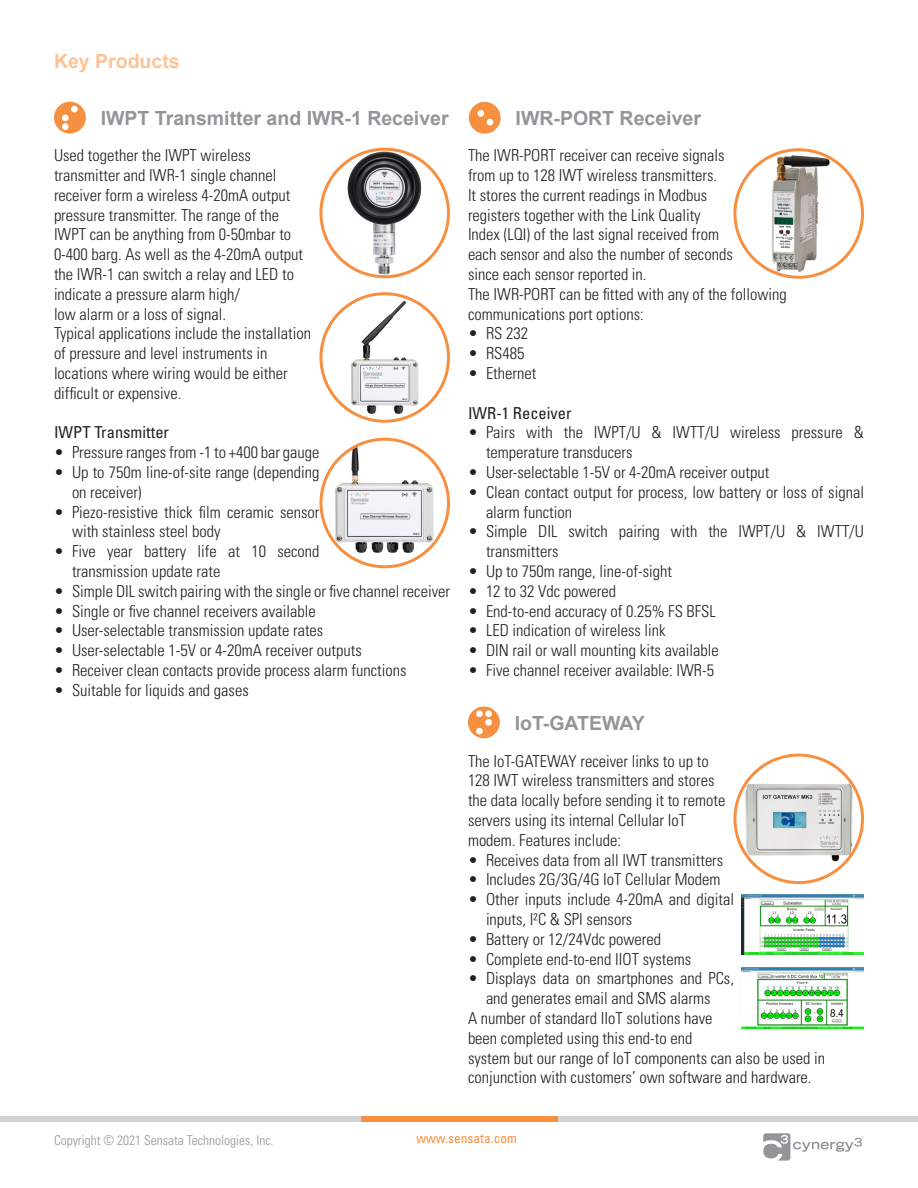
<style>
.page{position:relative;width:918px;height:1188px;background:#fff}
.page>*{position:absolute;margin:0;border:0;box-sizing:border-box;transform-origin:0 0}
.t1{font:700 19.5px "Arial";color:#939598}
.t2{font:700 19.5px "Arial";color:#fcc397}
.t3{font:300 condensed 16.5px/19.8px "Univers";color:#231f20}
.t4{font:condensed 16.5px "Univers LT Std";color:#231f20}
.t5{font:300 condensed 13.5px "Univers";color:#939598}
.t6{font:condensed 13.5px "Univers LT Std";color:#f78f41}
</style>
<div class="page">
<img style="left:744px;top:764px;width:109px;height:110px">
<div style="left:733px;top:754px;width:131px;height:130px;border:3px solid #f78f41;border-radius:50%"></div>
<div style="left:468px;top:706px;width:32px;height:32px;background:#f78f41;border-radius:50%"></div>
<div style="left:476px;top:710px;width:7px;height:7px;background:#fff;border-radius:50%"></div>
<div style="left:485px;top:710px;width:7px;height:7px;background:#fff;border-radius:50%"></div>
<div style="left:485px;top:719px;width:7px;height:7px;background:#fff;border-radius:50%"></div>
<div style="left:476px;top:728px;width:7px;height:6px;background:#fff;border-radius:50%"></div>
<div style="left:0;top:1116px;width:918px;height:6px;background:#d1d3d4"></div>
<div style="left:361px;top:1116px;width:197px;height:6px;background:#f78f41"></div>
<svg style="left:763px;top:1133px;width:101px;height:28px"></svg>
<img style="left:326px;top:299px;width:117px;height:117px">
<div style="left:319px;top:292px;width:131px;height:131px;border:3px solid #f78f41;border-radius:50%"></div>
<img style="left:330px;top:446px;width:108px;height:108px">
<div style="left:319px;top:438px;width:131px;height:130px;border:3px solid #f78f41;border-radius:50%"></div>
<img style="left:740px;top:155px;width:117px;height:117px">
<div style="left:733px;top:148px;width:131px;height:131px;border:3px solid #f78f41;border-radius:50%"></div>
<div style="left:54px;top:102px;width:32px;height:32px;background:#f78f41;border-radius:50%"></div>
<div style="left:71px;top:106px;width:7px;height:7px;background:#fff;border-radius:50%"></div>
<div style="left:62px;top:115px;width:7px;height:6px;background:#fff;border-radius:50%"></div>
<div style="left:62px;top:123px;width:7px;height:7px;background:#fff;border-radius:50%"></div>
<div style="left:469px;top:102px;width:32px;height:32px;background:#f78f41;border-radius:50%"></div>
<div style="left:478px;top:110px;width:6px;height:7px;background:#fff;border-radius:50%"></div>
<svg style="left:487px;top:119px;width:6px;height:6px"></svg>
<img style="left:742px;top:895px;width:122px;height:60px">
<img style="left:742px;top:967px;width:122px;height:62px">
<img style="left:321px;top:149px;width:127px;height:128px;border-radius:64px">
<div style="left:319px;top:148px;width:131px;height:130px;border:3px solid #f78f41;border-radius:50%"></div>
<p class="t2" style="left:54px;top:48px;width:127px">Key Products</p>
<p class="t1" style="left:101px;top:104px;width:349px">IWPT Transmitter and IWR-1 Receiver</p>
<p class="t1" style="left:516px;top:104px;width:187px">IWR-PORT Receiver</p>
<p class="t3" style="left:54px;top:146px;width:251px">Used together the IWPT wireless transmitter and IWR-1 single channel receiver form a wireless 4-20mA output pressure transmitter. The range of the IWPT can be anything from 0-50mbar to 0-400 barg. As well as the 4-20mA output the IWR-1 can switch a relay and LED to indicate a pressure alarm high/</p>
<p class="t3" style="left:54px;top:304px;width:174px">low alarm or a loss of signal.</p>
<p class="t3" style="left:54px;top:324px;width:259px">Typical applications include the installation of pressure and level instruments in locations where wiring would be either difficult or expensive.</p>
<p class="t4" style="left:54px;top:422px;width:117px">IWPT Transmitter</p>
<p class="t3" style="left:54px;top:443px;width:267px">• Pressure ranges from -1 to +400 bar gauge</p>
<p class="t3" style="left:72px;top:462px;width:249px;text-indent:-18px">• Up to 750m line-of-site range (depending on receiver)</p>
<p class="t3" style="left:72px;top:502px;width:249px;text-indent:-18px">• Piezo-resistive thick film ceramic sensor with stainless steel body</p>
<p class="t3" style="left:72px;top:542px;width:249px;text-indent:-18px">• Five year battery life at 10 second transmission update rate</p>
<p class="t3" style="left:54px;top:581px;width:398px">• Simple DIL switch pairing with the single or five channel receiver</p>
<p class="t3" style="left:54px;top:601px;width:263px">• Single or five channel receivers available</p>
<p class="t3" style="left:54px;top:621px;width:271px">• User-selectable transmission update rates</p>
<p class="t3" style="left:54px;top:641px;width:309px">• User-selectable 1-5V or 4-20mA receiver outputs</p>
<p class="t3" style="left:54px;top:660px;width:354px">• Receiver clean contacts provide process alarm functions</p>
<p class="t3" style="left:54px;top:680px;width:196px">• Suitable for liquids and gases</p>
<p class="t3" style="left:468px;top:146px;width:266px">The IWR-PORT receiver can receive signals from up to 128 IWT wireless transmitters.<br>It stores the current readings in Modbus registers together with the Link Quality Index (LQI) of the last signal received from each sensor and also the number of seconds since each sensor reported in.</p>
<p class="t3" style="left:468px;top:284px;width:320px">The IWR-PORT can be fitted with any of the following communications port options:</p>
<p class="t3" style="left:468px;top:324px;width:62px">• RS 232</p>
<p class="t3" style="left:468px;top:344px;width:58px">• RS485</p>
<p class="t3" style="left:468px;top:363px;width:70px">• Ethernet</p>
<p class="t4" style="left:468px;top:402px;width:105px">IWR-1 Receiver</p>
<p class="t3" style="left:486px;top:423px;width:379px;text-indent:-18px">• Pairs with the IWPT/U &amp; IWTT/U wireless pressure &amp; temperature transducers</p>
<p class="t3" style="left:468px;top:462px;width:303px">• User-selectable 1-5V or 4-20mA receiver output</p>
<p class="t3" style="left:486px;top:482px;width:380px;text-indent:-18px">• Clean contact output for process, low battery or loss of signal alarm function</p>
<p class="t3" style="left:486px;top:522px;width:379px;text-indent:-18px">• Simple DIL switch pairing with the IWPT/U &amp; IWTT/U transmitters</p>
<p class="t3" style="left:468px;top:561px;width:205px">• Up to 750m range, line-of-sight</p>
<p class="t3" style="left:468px;top:581px;width:150px">• 12 to 32 Vdc powered</p>
<p class="t3" style="left:468px;top:601px;width:249px">• End-to-end accuracy of 0.25% FS BFSL</p>
<p class="t3" style="left:468px;top:621px;width:199px">• LED indication of wireless link</p>
<p class="t3" style="left:468px;top:641px;width:252px">• DIN rail or wall mounting kits available</p>
<p class="t3" style="left:468px;top:660px;width:248px">• Five channel receiver available: IWR-5</p>
<p class="t1" style="left:515px;top:709px;width:132px">IoT-GATEWAY</p>
<p class="t3" style="left:468px;top:751px;width:259px">The IoT-GATEWAY receiver links to up to 128 IWT wireless transmitters and stores the data locally before sending it to remote servers using its internal Cellular IoT modem. Features include:</p>
<p class="t3" style="left:468px;top:850px;width:257px">• Receives data from all IWT transmitters</p>
<p class="t3" style="left:468px;top:870px;width:254px">• Includes 2G/3G/4G IoT Cellular Modem</p>
<p class="t3" style="left:486px;top:890px;width:250px;text-indent:-18px">• Other inputs include 4-20mA and digital inputs, I²C &amp; SPI sensors</p>
<p class="t3" style="left:468px;top:929px;width:194px">• Battery or 12/24Vdc powered</p>
<p class="t3" style="left:468px;top:949px;width:225px">• Complete end-to-end IIOT systems</p>
<p class="t3" style="left:468px;top:969px;width:268px;text-align:center">• Displays data on smartphones and PCs, and generates email and SMS alarms</p>
<p class="t3" style="left:468px;top:1008px;width:359px">A number of standard IIoT solutions have<br>been completed using this end-to end<br>system but our range of IoT components can also be used in conjunction with customers’ own software and hardware.</p>
<p class="t5" style="left:54px;top:1132px;width:221px">Copyright © 2021 Sensata Technologies, Inc.</p>
<p class="t6" style="left:416px;top:1130px;width:102px">www.sensata.com</p>
</div>
